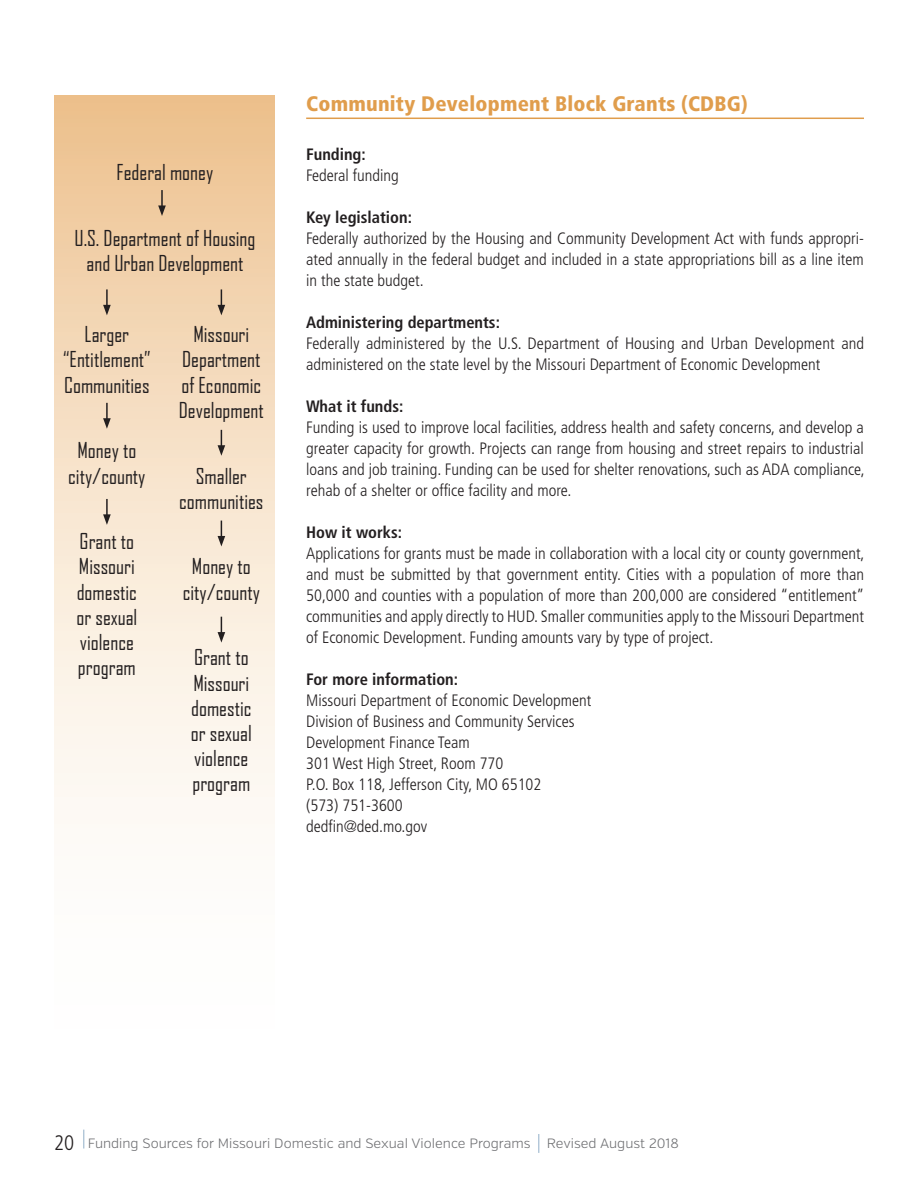
<style>
.page{position:relative;width:918px;height:1188px;background:#fff}
.page>*{position:absolute;margin:0;border:0;box-sizing:border-box;transform-origin:0 0}
.t1{font:21px/25.2px "Agency FB";color:#231f20;text-align:center}
.t2{font:900 condensed 21px "Frutiger LT Std";letter-spacing:.01em;color:#e09d4c}
.t3{font:300 condensed 16.5px/21px "Frutiger LT Std";color:#231f20;text-align:justify}
.t4{font:700 condensed 16.5px "Frutiger LT Std";color:#231f20}
.t5{font:300 13.5px "Verb";color:#6c6d70}
.s1{font-family:"Frutiger LT Std";font-stretch:condensed;font-size:21px;color:#231f20}
</style>
<div class="page">
<svg style="left:83px;top:1130px;width:1px;height:19px"></svg>
<svg style="left:538px;top:1134px;width:1px;height:19px"></svg>
<div style="left:54px;top:95px;width:220px;height:1004px;background:linear-gradient(to bottom,#efc799,#fff)"></div>
<hr style="left:306px;top:118px;width:558px;height:1px;background:#e09d4c">
<svg style="left:158px;top:190px;width:8px;height:26px"></svg>
<svg style="left:103px;top:289px;width:8px;height:26px"></svg>
<svg style="left:218px;top:289px;width:7px;height:26px"></svg>
<svg style="left:218px;top:430px;width:7px;height:26px"></svg>
<svg style="left:218px;top:521px;width:7px;height:25px"></svg>
<svg style="left:218px;top:617px;width:7px;height:26px"></svg>
<svg style="left:103px;top:403px;width:8px;height:26px"></svg>
<svg style="left:103px;top:499px;width:8px;height:26px"></svg>
<p class="t1" style="left:117px;top:159px;width:98px">Federal money</p>
<p class="t1" style="left:75px;top:225px;width:182px">U.S. Department of Housing and Urban Development</p>
<p class="t1" style="left:63px;top:321px;width:89px">Larger “Entitlement”<br>Communities</p>
<p class="t1" style="left:68px;top:437px;width:79px">Money to city/county</p>
<p class="t1" style="left:76px;top:528px;width:62px;text-align:left">Grant to<br>Missouri domestic or sexual violence program</p>
<p class="t1" style="left:179px;top:321px;width:87px">Missouri<br>Department of Economic<br>Development</p>
<p class="t1" style="left:179px;top:463px;width:86px">Smaller communities</p>
<p class="t1" style="left:183px;top:554px;width:79px">Money to city/county</p>
<p class="t1" style="left:191px;top:645px;width:62px;text-align:left">Grant to<br>Missouri domestic or sexual violence program</p>
<p class="t2" style="left:306px;top:91px;width:443px">Community Development Block Grants (CDBG)</p>
<p class="t4" style="left:306px;top:144px;width:61px">Funding:</p>
<p class="t3" style="left:306px;top:165px;width:94px">Federal funding</p>
<p class="t4" style="left:306px;top:207px;width:107px">Key legislation:</p>
<p class="t3" style="left:306px;top:228px;width:559px">Federally authorized by the Housing and Community Development Act with funds appropri&shy;ated annually in the federal budget and included in a state appropriations bill as a line item in the state budget.</p>
<p class="t4" style="left:306px;top:312px;width:195px">Administering departments:</p>
<p class="t3" style="left:306px;top:333px;width:560px">Federally administered by the U.S. Department of Housing and Urban Development and administered on the state level by the Missouri Department of Economic Development</p>
<p class="t4" style="left:306px;top:396px;width:99px">What it funds:</p>
<p class="t3" style="left:306px;top:417px;width:560px">Funding is used to improve local facilities, address health and safety concerns, and develop a greater capacity for growth. Projects can range from housing and street repairs to industrial loans and job training. Funding can be used for shelter renovations, such as ADA compliance, rehab of a shelter or office facility and more.</p>
<p class="t4" style="left:306px;top:522px;width:97px">How it works:</p>
<p class="t3" style="left:306px;top:543px;width:560px">Applications for grants must be made in collaboration with a local city or county government, and must be submitted by that government entity. Cities with a population of more than 50,000 and counties with a population of more than 200,000 are considered “entitlement” communities and apply directly to HUD. Smaller communities apply to the Missouri Department of Economic Development. Funding amounts vary by type of project.</p>
<p class="t4" style="left:306px;top:669px;width:153px">For more information:</p>
<p class="t3" style="left:306px;top:690px;width:287px;text-align:left">Missouri Department of Economic Development<br>Division of Business and Community Services<br>Development Finance Team<br>301 West High Street, Room 770<br>P.O. Box 118, Jefferson City, MO 65102<br>(573) 751-3600<br>dedfin@ded.mo.gov</p>
<p class="t5" style="left:54px;top:1136px;width:626px"><span class="s1">20</span> Funding Sources for Missouri Domestic and Sexual Violence Programs Revised August 2018</p>
</div>
